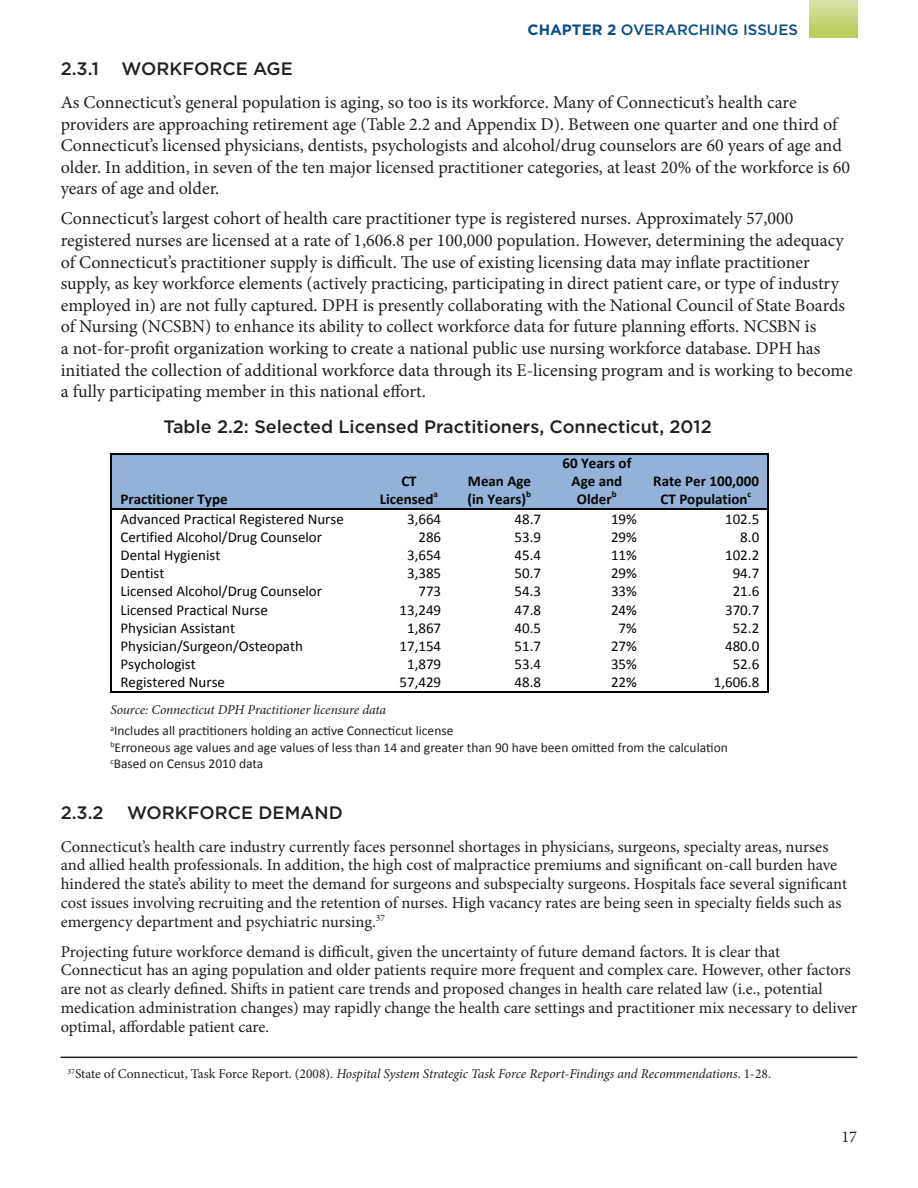
<style>
.page{position:relative;width:918px;height:1188px;background:#fff}
.page>*{position:absolute;margin:0;border:0;box-sizing:border-box;transform-origin:0 0}
.t1{font:18px/21.6px "Minion Pro";color:#231f20}
.t2{font:500 18px "Gotham";color:#231f20}
.t3{font:16.5px/18.8px "Minion Pro";color:#231f20}
.t4{font:15px "Calibri";color:#040503}
.t5{font:700 15px/18px "Calibri";color:#040503;text-align:center}
.t6{font:500 15px "Gotham";color:#0b4c8c}
.t7{font:13.5px/16.5px "Calibri";color:#231f20}
.t8{font:italic 13.5px "Minion Pro";letter-spacing:-.01em;color:#231f20}
.t9{font:700 9px "Calibri";color:#040503}
.s1{font-weight:700}
.s2{font-style:normal}
</style>
<div class="page">
<div style="left:809px;top:0;width:48px;height:38px;background:linear-gradient(to bottom,#dae3aa,#b8cc54)"></div>
<hr style="left:61px;top:1057px;width:796px;height:1px;background:#231f20">
<div style="left:111px;top:455px;width:258px;height:54px;background:#94b2d7"></div>
<div style="left:369px;top:455px;width:81px;height:54px;background:#94b2d7"></div>
<div style="left:450px;top:455px;width:99px;height:54px;background:#94b2d7"></div>
<div style="left:549px;top:455px;width:96px;height:54px;background:#94b2d7"></div>
<div style="left:645px;top:455px;width:123px;height:54px;background:#94b2d7"></div>
<hr style="left:111px;top:453px;width:258px;height:2px;background:#040503">
<hr style="left:371px;top:453px;width:79px;height:2px;background:#040503">
<hr style="left:452px;top:453px;width:97px;height:2px;background:#040503">
<hr style="left:551px;top:453px;width:94px;height:2px;background:#040503">
<hr style="left:647px;top:453px;width:120px;height:2px;background:#040503">
<hr style="left:110px;top:455px;width:1px;height:54px;background:#040503">
<hr style="left:767px;top:455px;width:1px;height:54px;background:#040503">
<hr style="left:111px;top:509px;width:258px;height:1px;background:#040503">
<svg style="left:369px;top:509px;width:18px;height:1px"></svg>
<hr style="left:387px;top:509px;width:63px;height:1px;background:#040503">
<hr style="left:452px;top:509px;width:97px;height:1px;background:#040503">
<hr style="left:551px;top:509px;width:94px;height:1px;background:#040503">
<hr style="left:647px;top:509px;width:120px;height:1px;background:#040503">
<svg style="left:110px;top:509px;width:1px;height:184px"></svg>
<hr style="left:111px;top:692px;width:275px;height:1px;background:#040503">
<hr style="left:386px;top:692px;width:64px;height:1px;background:#040503">
<hr style="left:450px;top:692px;width:99px;height:1px;background:#040503">
<hr style="left:549px;top:692px;width:96px;height:1px;background:#040503">
<hr style="left:645px;top:692px;width:122px;height:1px;background:#040503">
<svg style="left:767px;top:509px;width:1px;height:184px"></svg>
<p class="t6" style="left:528px;top:21px;width:272px"><span class="s1">CHAPTER 2</span> OVERARCHING ISSUES</p>
<p class="t2" style="left:61px;top:58px;width:40px">2.3.1</p>
<p class="t2" style="left:122px;top:58px;width:173px">WORKFORCE AGE</p>
<p class="t1" style="left:61px;top:92px;width:791px">As Connecticut’s general population is aging, so too is its workforce. Many of Connecticut’s health care providers are approaching retirement age (Table 2.2 and Appendix D). Between one quarter and one third of Connecticut’s licensed physicians, dentists, psychologists and alcohol/drug counselors are 60 years of age and older. In addition, in seven of the ten major licensed practitioner categories, at least 20% of the workforce is 60 years of age and older.</p>
<p class="t1" style="left:61px;top:208px;width:794px">Connecticut’s largest cohort of health care practitioner type is registered nurses. Approximately 57,000 registered nurses are licensed at a rate of 1,606.8 per 100,000 population. However, determining the adequacy of Connecticut’s practitioner supply is difficult. The use of existing licensing data may inflate practitioner supply, as key workforce elements (actively practicing, participating in direct patient care, or type of industry employed in) are not fully captured. DPH is presently collaborating with the National Council of State Boards of Nursing (NCSBN) to enhance its ability to collect workforce data for future planning efforts. NCSBN is<br>a not-for-profit organization working to create a national public use nursing workforce database. DPH has initiated the collection of additional workforce data through its E-licensing program and is working to become a fully participating member in this national effort.</p>
<p class="t2" style="left:163px;top:417px;width:550px">Table 2.2: Selected Licensed Practitioners, Connecticut, 2012</p>
<p class="t5" style="left:120px;top:490px;width:109px">Practitioner Type</p>
<p class="t5" style="left:380px;top:472px;width:55px">CT<br>Licensed</p>
<p class="t9" style="left:433px;top:488px;width:6px">a</p>
<p class="t5" style="left:468px;top:472px;width:65px;text-align:left">Mean Age (in Years)</p>
<p class="t9" style="left:526px;top:488px;width:6px">b</p>
<p class="t5" style="left:563px;top:454px;width:70px">60 Years of<br>Age and<br>Older</p>
<p class="t9" style="left:612px;top:488px;width:6px">b</p>
<p class="t5" style="left:653px;top:472px;width:107px">Rate Per 100,000<br>CT Population</p>
<p class="t9" style="left:748px;top:488px;width:5px">c</p>
<p class="t4" style="left:120px;top:509px;width:225px">Advanced Practical Registered Nurse</p>
<p class="t4" style="left:407px;top:509px;width:36px">3,664</p>
<p class="t4" style="left:515px;top:509px;width:28px">48.7</p>
<p class="t4" style="left:611px;top:509px;width:27px">19%</p>
<p class="t4" style="left:725px;top:509px;width:36px">102.5</p>
<p class="t4" style="left:120px;top:527px;width:203px">Certified Alcohol/Drug Counselor</p>
<p class="t4" style="left:418px;top:527px;width:24px">286</p>
<p class="t4" style="left:515px;top:527px;width:28px">53.9</p>
<p class="t4" style="left:611px;top:527px;width:27px">29%</p>
<p class="t4" style="left:740px;top:527px;width:21px">8.0</p>
<p class="t4" style="left:120px;top:545px;width:101px">Dental Hygienist</p>
<p class="t4" style="left:407px;top:545px;width:36px">3,654</p>
<p class="t4" style="left:515px;top:545px;width:28px">45.4</p>
<p class="t4" style="left:611px;top:545px;width:27px">11%</p>
<p class="t4" style="left:725px;top:545px;width:36px">102.2</p>
<p class="t4" style="left:120px;top:563px;width:45px">Dentist</p>
<p class="t4" style="left:407px;top:563px;width:36px">3,385</p>
<p class="t4" style="left:515px;top:563px;width:28px">50.7</p>
<p class="t4" style="left:611px;top:563px;width:27px">29%</p>
<p class="t4" style="left:733px;top:563px;width:28px">94.7</p>
<p class="t4" style="left:120px;top:581px;width:203px">Licensed Alcohol/Drug Counselor</p>
<p class="t4" style="left:418px;top:581px;width:24px">773</p>
<p class="t4" style="left:515px;top:581px;width:28px">54.3</p>
<p class="t4" style="left:611px;top:581px;width:27px">33%</p>
<p class="t4" style="left:733px;top:581px;width:28px">21.6</p>
<p class="t4" style="left:120px;top:601px;width:149px">Licensed Practical Nurse</p>
<p class="t4" style="left:399px;top:601px;width:43px">13,249</p>
<p class="t4" style="left:515px;top:601px;width:28px">47.8</p>
<p class="t4" style="left:611px;top:601px;width:27px">24%</p>
<p class="t4" style="left:725px;top:601px;width:36px">370.7</p>
<p class="t4" style="left:120px;top:619px;width:116px">Physician Assistant</p>
<p class="t4" style="left:407px;top:619px;width:36px">1,867</p>
<p class="t4" style="left:515px;top:619px;width:28px">40.5</p>
<p class="t4" style="left:619px;top:619px;width:20px">7%</p>
<p class="t4" style="left:733px;top:619px;width:28px">52.2</p>
<p class="t4" style="left:120px;top:637px;width:184px">Physician/Surgeon/Osteopath</p>
<p class="t4" style="left:399px;top:637px;width:43px">17,154</p>
<p class="t4" style="left:515px;top:637px;width:28px">51.7</p>
<p class="t4" style="left:611px;top:637px;width:27px">27%</p>
<p class="t4" style="left:725px;top:637px;width:36px">480.0</p>
<p class="t4" style="left:120px;top:655px;width:77px">Psychologist</p>
<p class="t4" style="left:407px;top:655px;width:36px">1,879</p>
<p class="t4" style="left:515px;top:655px;width:28px">53.4</p>
<p class="t4" style="left:611px;top:655px;width:27px">35%</p>
<p class="t4" style="left:733px;top:655px;width:28px">52.6</p>
<p class="t4" style="left:120px;top:673px;width:106px">Registered Nurse</p>
<p class="t4" style="left:399px;top:673px;width:43px">57,429</p>
<p class="t4" style="left:515px;top:673px;width:28px">48.8</p>
<p class="t4" style="left:611px;top:673px;width:27px">22%</p>
<p class="t4" style="left:714px;top:673px;width:47px">1,606.8</p>
<p class="t8" style="left:110px;top:700px;width:277px">Source: Connecticut DPH Practitioner licensure data</p>
<p class="t7" style="left:110px;top:723px;width:619px"><sup>a</sup>Includes all practitioners holding an active Connecticut license<br><sup>b</sup>Erroneous age values and age values of less than 14 and greater than 90 have been omitted from the calculation <sup>c</sup>Based on Census 2010 data</p>
<p class="t2" style="left:61px;top:802px;width:44px">2.3.2</p>
<p class="t2" style="left:127px;top:802px;width:217px">WORKFORCE DEMAND</p>
<p class="t3" style="left:61px;top:837px;width:788px">Connecticut’s health care industry currently faces personnel shortages in physicians, surgeons, specialty areas, nurses and allied health professionals. In addition, the high cost of malpractice premiums and significant on-call burden have hindered the state’s ability to meet the demand for surgeons and subspecialty surgeons. Hospitals face several significant cost issues involving recruiting and the retention of nurses. High vacancy rates are being seen in specialty fields such as emergency department and psychiatric nursing.<sup>37</sup></p>
<p class="t3" style="left:61px;top:942px;width:798px">Projecting future workforce demand is difficult, given the uncertainty of future demand factors. It is clear that Connecticut has an aging population and older patients require more frequent and complex care. However, other factors are not as clearly defined. Shifts in patient care trends and proposed changes in health care related law (i.e., potential medication administration changes) may rapidly change the health care settings and practitioner mix necessary to deliver optimal, affordable patient care.</p>
<p class="t8" style="left:68px;top:1065px;width:705px"><sup>37</sup><span class="s2">State of Connecticut, Task Force Report. (2008).</span> Hospital System Strategic Task Force Report-Findings and Recommendations<span class="s2">. 1-28.</span></p>
<p class="t3" style="left:841px;top:1127px;width:17px">17</p>
</div>
